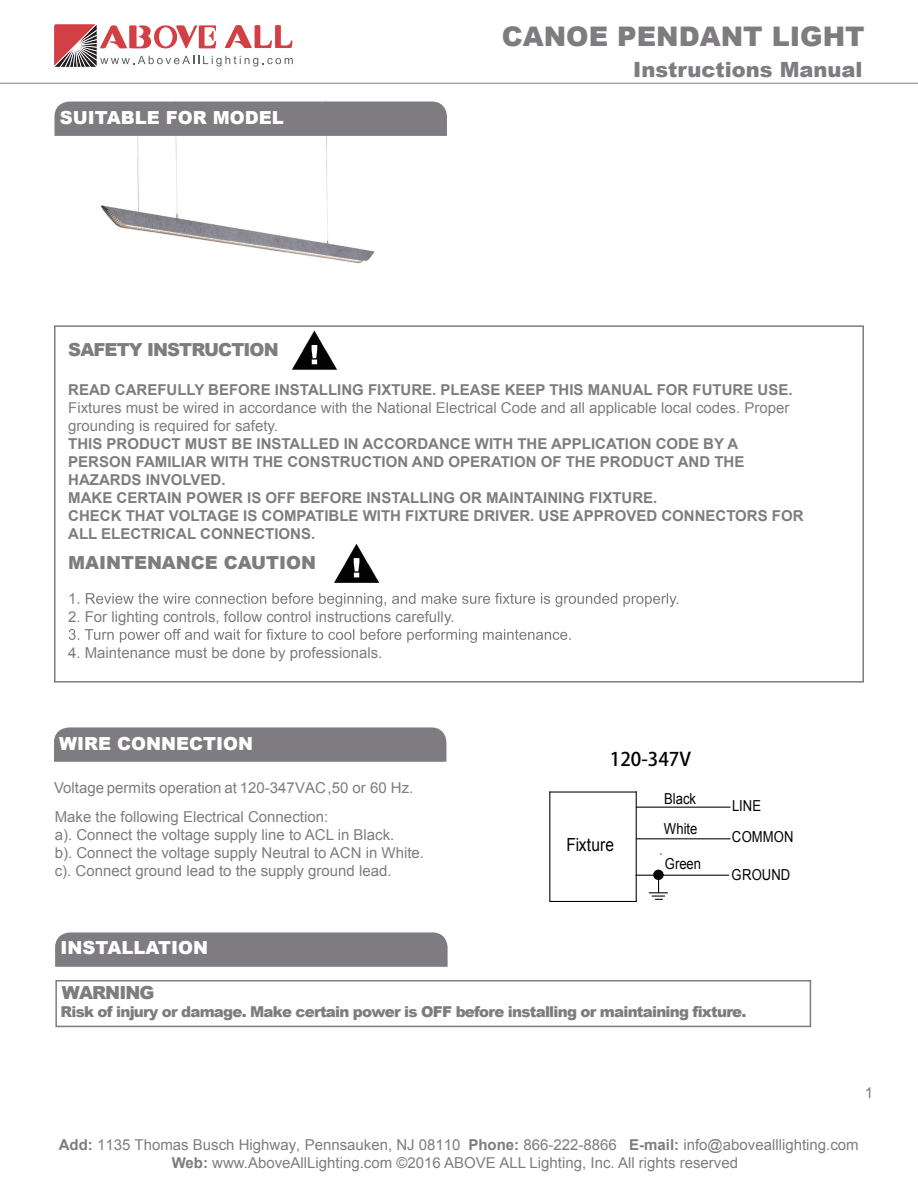
<style>
.page{position:relative;width:918px;height:1188px;background:#fff}
.page>*{position:absolute;margin:0;border:0;box-sizing:border-box;transform-origin:0 0}
.t1{font:900 27px "Arial";color:#7e7c80}
.t2{font:900 21px "Arial";color:#7e7c80}
.t3{font:18.75px "F4 G Bpc EUC H";color:#030303}
.t4{font:900 18px "Arial";color:#fff}
.t5{font:900 18px "Arial";letter-spacing:-.05em;color:#7e7c80}
.t6{font:900 18px "Arial";color:#7e7c80}
.t7{font:18px "Arial";letter-spacing:.005em;color:#030303;scale:.86 1}
.t8{font:15.15px/30.9px "Arial";color:#030303;scale:.86 1}
.t9{font:15px/18px "Arial";color:#7e7c80}
.t10{font:700 15px/18px "Arial";color:#7e7c80}
.t11{font:900 15px "Arial";letter-spacing:-.05em;color:#7e7c80}
.s1{font-weight:700}
</style>
<div class="page">
<img style="left:54px;top:113px;width:321px;height:257px">
<div style="left:55px;top:102px;width:392px;height:34px;background:#7e7c80"></div>
<hr style="left:0;top:83px;width:918px;height:1px;background:#7e7c80">
<svg style="left:54px;top:24px;width:239px;height:43px"></svg>
<svg style="left:334px;top:544px;width:45px;height:39px"></svg>
<div style="left:54px;top:325px;width:810px;height:358px;border:2px solid #7e7c80"></div>
<div style="left:54px;top:727px;width:392px;height:35px;background:#7e7c80"></div>
<svg style="left:292px;top:331px;width:45px;height:39px"></svg>
<svg style="left:70px;top:593px;width:607px;height:14px"></svg>
<svg style="left:69px;top:629px;width:502px;height:14px"></svg>
<div style="left:55px;top:932px;width:393px;height:35px;background:#7e7c80"></div>
<div style="left:55px;top:980px;width:756px;height:47px;border:2px solid #7e7c80"></div>
<hr style="left:550px;top:901px;width:86px;height:1px;background:#030303">
<hr style="left:636px;top:792px;width:1px;height:109px;background:#030303">
<hr style="left:549px;top:791px;width:87px;height:2px;background:#030303">
<hr style="left:549px;top:792px;width:1px;height:109px;background:#030303">
<hr style="left:636px;top:807px;width:94px;height:1px;background:#030303">
<hr style="left:636px;top:838px;width:94px;height:1px;background:#030303">
<svg style="left:649px;top:869px;width:19px;height:31px"></svg>
<hr style="left:636px;top:875px;width:93px;height:1px;background:#030303">
<h1 class="t1" style="left:502px;top:16px;width:364px">CANOE PENDANT LIGHT</h1>
<p class="t4" style="left:60px;top:104px;width:225px">SUITABLE FOR MODEL</p>
<h2 class="t2" style="left:633px;top:54px;width:231px">Instructions Manual</h2>
<p class="t5" style="left:68px;top:336px;width:212px">SAFETY INSTRUCTION</p>
<p class="t10" style="left:68px;top:381px;width:726px">READ CAREFULLY BEFORE INSTALLING FIXTURE. PLEASE KEEP THIS MANUAL FOR FUTURE USE.</p>
<p class="t9" style="left:68px;top:399px;width:723px">Fixtures must be wired in accordance with the National Electrical Code and all applicable local codes. Proper grounding is required for safety.</p>
<p class="t10" style="left:68px;top:435px;width:737px">THIS PRODUCT MUST BE INSTALLED IN ACCORDANCE WITH THE APPLICATION CODE BY A PERSON FAMILIAR WITH THE CONSTRUCTION AND OPERATION OF THE PRODUCT AND THE HAZARDS INVOLVED.<br>MAKE CERTAIN POWER IS OFF BEFORE INSTALLING OR MAINTAINING FIXTURE.<br>CHECK THAT VOLTAGE IS COMPATIBLE WITH FIXTURE DRIVER. USE APPROVED CONNECTORS FOR ALL ELECTRICAL CONNECTIONS.</p>
<p class="t6" style="left:68px;top:550px;width:250px">MAINTENANCE CAUTION</p>
<p class="t9" style="left:676px;top:590px;width:6px">.</p>
<p class="t9" style="left:68px;top:608px;width:388px">2. For lighting controls, follow control instructions carefully.</p>
<p class="t9" style="left:68px;top:644px;width:316px">4. Maintenance must be done by professionals.</p>
<p class="t4" style="left:59px;top:731px;width:195px">WIRE CONNECTION</p>
<p class="t9" style="left:54px;top:779px;width:361px">Voltage permits operation at 120-347VAC,50 or 60 Hz.</p>
<p class="t9" style="left:55px;top:808px;width:371px">Make the following Electrical Connection:<br>a). Connect the voltage supply line to ACL in Black.<br>b). Connect the voltage supply Neutral to ACN in White. c). Connect ground lead to the supply ground lead.</p>
<p class="t3" style="left:610px;top:748px;width:83px">120-347V</p>
<p class="t8" style="left:664px;top:783px;width:38px">Black</p>
<p class="t7" style="left:566px;top:833px;width:57px">Fixture</p>
<p class="t8" style="left:664px;top:814px;width:41px">White</p>
<p class="t8" style="left:665px;top:848px;width:44px">Green</p>
<p class="t8" style="left:732px;top:791px;width:73px">LINE<br>COMMON</p>
<p class="t8" style="left:732px;top:859px;width:70px">GROUND</p>
<p class="t4" style="left:61px;top:935px;width:149px">INSTALLATION</p>
<p class="t5" style="left:62px;top:979px;width:94px">WARNING</p>
<p class="t11" style="left:61px;top:1001px;width:687px">Risk of injury or damage. Make certain power is OFF before installing or maintaining fixture.</p>
<p class="t9" style="left:865px;top:1084px;width:10px">1</p>
<p class="t9" style="left:59px;top:1136px;width:801px;text-align:center"><span class="s1">Add:</span> 1135 Thomas Busch Highway, Pennsauken, NJ 08110 <span class="s1">Phone:</span> 866-222-8866 <span class="s1">E-mail:</span> info@abovealllighting.com<br><span class="s1">Web:</span> www.AboveAllLighting.com ©2016 ABOVE ALL Lighting, Inc. All rights reserved</p>
</div>
